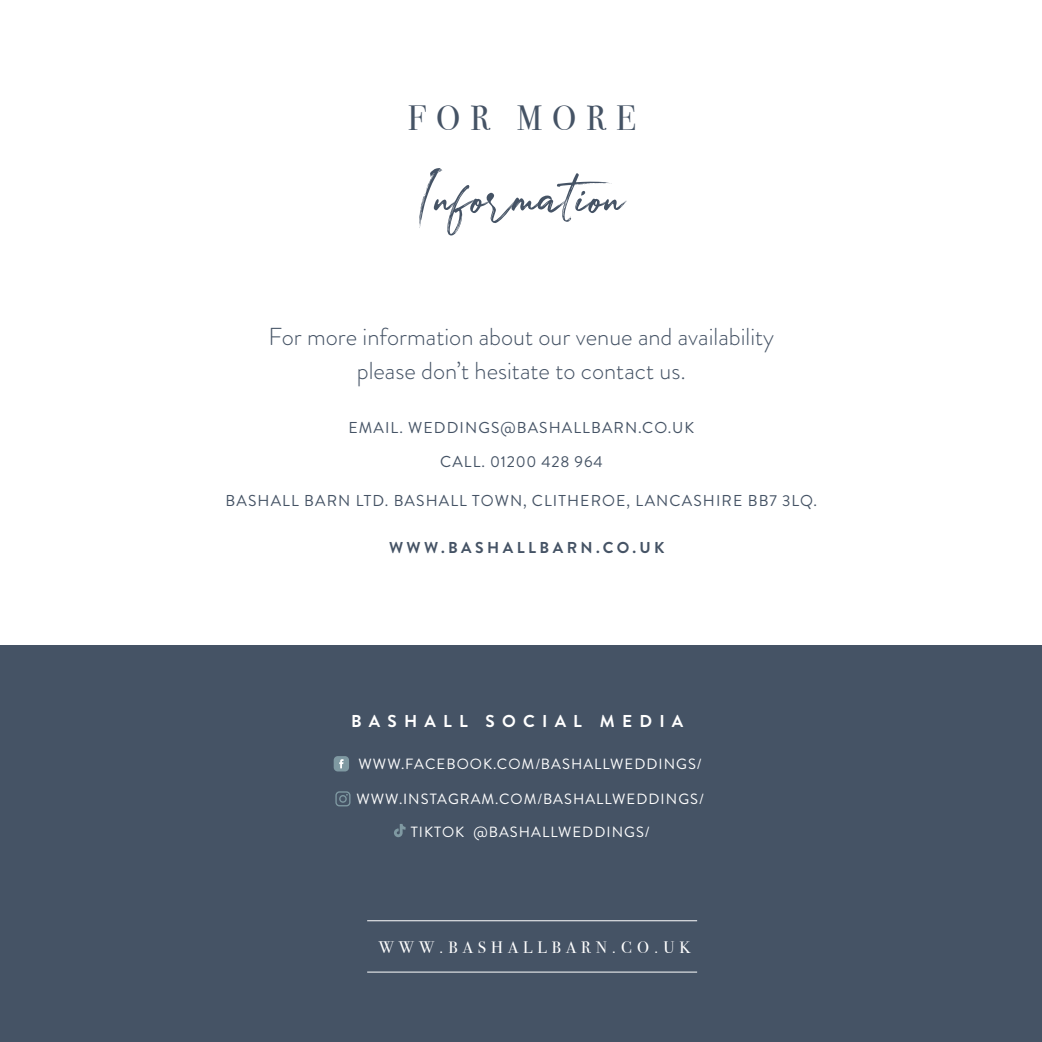
<style>
.page{position:relative;width:1042px;height:1042px;background:#fff}
.page>*{position:absolute;margin:0;border:0;box-sizing:border-box;transform-origin:0 0}
.t1{font:61.25px "Julietta Messie Demo";color:#455365;scale:.96 1}
.t2{font:35px "Bodoni Svty Two ITCTT";letter-spacing:.3em;color:#455365;scale:.96 1}
.t3{font:300 24.5px/33.2px "Brandon Grotesque";color:#455365;text-align:center}
.t4{font:700 17.15px "Brandon Grotesque";letter-spacing:.42em;color:#fff}
.MAIN_TEXT{font:16.62px "Bodoni Svty Two ITCTT";letter-spacing:.3em;color:#fff}
.t5{font:15.75px/33.9px "Brandon Grotesque";letter-spacing:.07em;color:#455365;text-align:center}
.t6{font:700 15.75px "Brandon Grotesque";letter-spacing:.22em;color:#455365}
.t7{font:14.88px "Brandon Grotesque";letter-spacing:.07em;color:#fff}
</style>
<div class="page">
<div style="left:0;top:645px;width:1042px;height:397px;background:#455365"></div>
<svg style="left:335px;top:791px;width:15px;height:15px"></svg>
<div style="left:334px;top:756px;width:15px;height:15px;background:#7f99a2;border-radius:4px"></div>
<svg style="left:339px;top:759px;width:4px;height:9px"></svg>
<svg style="left:394px;top:824px;width:11px;height:13px"></svg>
<hr style="left:367px;top:920px;width:330px;height:1px;background:#fff">
<hr style="left:367px;top:971px;width:330px;height:1px;background:#fff">
<p class="t2" style="left:408px;top:90px;width:239px">FOR MORE</p>
<p class="t1" style="left:419px;top:156px;width:214px">Information</p>
<p class="t3" style="left:269px;top:320px;width:507px">For more information about our venue and availability please don’t hesitate to contact us.</p>
<p class="t5" style="left:348px;top:410px;width:347px">EMAIL. WEDDINGS@BASHALLBARN.CO.UK<br>CALL. 01200 428 964</p>
<p class="t5" style="left:226px;top:484px;width:593px">BASHALL BARN LTD. BASHALL TOWN, CLITHEROE, LANCASHIRE BB7 3LQ.</p>
<p class="t6" style="left:389px;top:536px;width:277px">WWW.BASHALLBARN.CO.UK</p>
<p class="t4" style="left:351px;top:708px;width:334px">BASHALL SOCIAL MEDIA</p>
<p class="t7" style="left:359px;top:754px;width:345px">WWW.FACEBOOK.COM/BASHALLWEDDINGS/</p>
<p class="t7" style="left:356px;top:789px;width:349px">WWW.INSTAGRAM.COM/BASHALLWEDDINGS/</p>
<p class="t7" style="left:411px;top:821px;width:240px">TIKTOK @BASHALLWEDDINGS/</p>
<p class="MAIN_TEXT" style="left:379px;top:933px;width:313px">WWW.BASHALLBARN.CO.UK</p>
</div>
